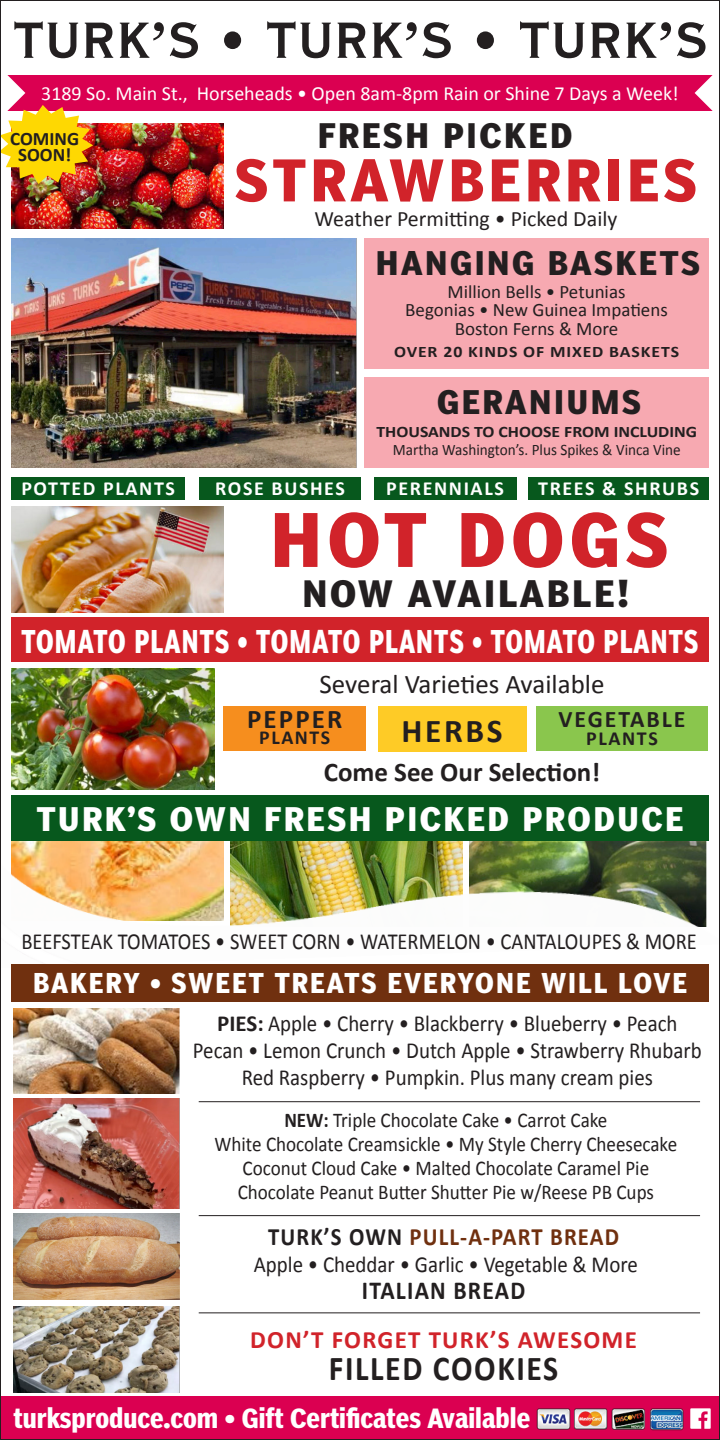
<style>
.page{position:relative;width:720px;height:1440px;background:#fff}
.page>*{position:absolute;margin:0;border:0;box-sizing:border-box;transform-origin:0 0}
.t1{font:700 condensed 72.3px "Poynter Agate Zero";letter-spacing:.08em;color:#d1232a}
.t2{font:67px "Copperplate Thirty BC";color:#231f20}
.t3{font:700 condensed 56.3px "Poynter Agate Zero";letter-spacing:.08em;color:#d1232a}
.t4{font:700 condensed 35.8px "Poynter Agate Zero";letter-spacing:.08em;color:#231f20}
.t5{font:700 35px "Calibri";letter-spacing:.05em;color:#231f20;scale:.91 1}
.t6{font:700 condensed 33.3px "Poynter Agate Zero";letter-spacing:.08em;color:#231f20}
.t7{font:700 33.3px "Calibri";letter-spacing:.08em;color:#231f20}
.t8{font:700 condensed 32px "Poynter Agate Zero";letter-spacing:.08em;color:#fff}
.t9{font:700 condensed 32px "Poynter Agate Zero";letter-spacing:.08em;color:#231f20}
.t10{font:700 condensed 30.9px "Poynter Agate Zero";letter-spacing:.05em;color:#fff;scale:.78 1}
.t11{font:700 27px "Calibri";color:#231f20}
.t12{font:27px "Calibri";color:#231f20}
.t13{font:700 condensed 26.9px "Poynter Agate Zero";letter-spacing:.08em;color:#fff;scale:.95 1}
.t14{font:700 26px "Poynter Agate One Comp";color:#fff;scale:1.04 1}
.t15{font:700 26px "Calibri";letter-spacing:.05em;color:#231f20;scale:.91 1}
.t16{font:700 25px "Calibri";letter-spacing:.05em;color:#70300f;scale:.91 1}
.t17{font:700 25px "Calibri";letter-spacing:.05em;color:#d1232a}
.t18{font:700 23.8px "Calibri";letter-spacing:.08em;color:#231f20}
.t19{font:23px "Calibri";color:#231f20;scale:.91 1}
.t20{font:23px "Calibri";color:#231f20;scale:.89 1}
.t21{font:22px "Calibri";color:#231f20}
.t22{font:21px "Calibri";color:#231f20;scale:.91 1}
.t23{font:20px "Calibri";color:#fff}
.t24{font:700 20px "Calibri";letter-spacing:.08em;color:#fff}
.t25{font:700 20px "Calibri";letter-spacing:.08em;color:#231f20}
.t26{font:700 19.8px "Calibri";letter-spacing:.08em;color:#231f20}
.t27{font:19px "Calibri";color:#231f20}
.t28{font:700 19px "Calibri";color:#231f20}
.t29{font:16px "Calibri";color:#231f20;scale:.95 1}
.t30{font:700 16px "Calibri";color:#231f20;scale:1.11 1}
.t31{font:700 16px "Calibri";letter-spacing:.05em;color:#231f20;scale:1.11 1}
.s1{font-weight:700}
.s2{color:#231f20}
</style>
<div class="page">
<div style="left:0;top:75px;width:720px;height:36px;background:#db0051"></div>
<svg style="left:695px;top:75px;width:23px;height:36px"></svg>
<div style="left:11px;top:618px;width:698px;height:44px;background:#d1232a"></div>
<img style="left:12px;top:239px;width:344px;height:229px">
<div style="left:364px;top:239px;width:345px;height:130px;background:#f7a9b1"></div>
<div style="left:364px;top:377px;width:345px;height:91px;background:#f7a9b1"></div>
<div style="left:199px;top:477px;width:162px;height:23px;background:#07581d"></div>
<div style="left:12px;top:477px;width:173px;height:23px;background:#07581d"></div>
<div style="left:374px;top:477px;width:142px;height:23px;background:#07581d"></div>
<div style="left:528px;top:477px;width:181px;height:23px;background:#07581d"></div>
<img style="left:12px;top:669px;width:202px;height:119px">
<div style="left:224px;top:706px;width:142px;height:45px;background:#f68e1e"></div>
<div style="left:378px;top:707px;width:148px;height:45px;background:#fecb26"></div>
<div style="left:536px;top:706px;width:172px;height:45px;background:#8ac64d"></div>
<div style="left:0;top:1396px;width:720px;height:44px;background:#db0051"></div>
<img style="left:690px;top:1408px;width:21px;height:21px">
<img style="left:11px;top:788px;width:698px;height:180px">
<img style="left:13px;top:1008px;width:167px;height:86px">
<img style="left:13px;top:1307px;width:167px;height:85px">
<img style="left:13px;top:1099px;width:167px;height:109px">
<img style="left:13px;top:1214px;width:167px;height:85px">
<img style="left:537px;top:1408px;width:147px;height:22px">
<hr style="left:199px;top:1101px;width:501px;height:1px;background:#231f20">
<hr style="left:199px;top:1215px;width:501px;height:1px;background:#231f20">
<hr style="left:199px;top:1312px;width:501px;height:1px;background:#231f20">
<div style="left:12px;top:795px;width:697px;height:45px;background:#07581d"></div>
<div style="left:12px;top:964px;width:697px;height:37px;background:#70300f"></div>
<img style="left:12px;top:123px;width:212px;height:106px">
<img style="left:2px;top:75px;width:91px;height:109px">
<img style="left:12px;top:507px;width:212px;height:106px">
<p class="t2" style="left:12px;top:8px;width:697px">TURK’S • TURK’S • TURK’S</p>
<p class="t23" style="left:41px;top:80px;width:639px">3189 So. Main St., Horseheads • Open 8am-8pm Rain or Shine 7 Days a Week!</p>
<p class="t28" style="left:10px;top:126px;width:71px">COMING</p>
<p class="t28" style="left:18px;top:142px;width:55px">SOON!</p>
<p class="t6" style="left:318px;top:115px;width:256px">FRESH PICKED</p>
<p class="t3" style="left:235px;top:147px;width:463px">STRAWBERRIES</p>
<p class="t21" style="left:314px;top:204px;width:304px">Weather Permitting • Picked Daily</p>
<p class="t9" style="left:376px;top:244px;width:326px">HANGING BASKETS</p>
<p class="t27" style="left:448px;top:280px;width:179px">Million Bells • Petunias</p>
<p class="t27" style="left:405px;top:298px;width:264px">Begonias • New Guinea Impatiens</p>
<p class="t27" style="left:455px;top:316px;width:165px">Boston Ferns &amp; More</p>
<p class="t31" style="left:394px;top:341px;width:258px">OVER 20 KINDS OF MIXED BASKETS</p>
<p class="t9" style="left:437px;top:383px;width:205px">GERANIUMS</p>
<p class="t30" style="left:376px;top:422px;width:291px">THOUSANDS TO CHOOSE FROM INCLUDING</p>
<p class="t29" style="left:393px;top:440px;width:305px">Martha Washington’s. Plus Spikes &amp; Vinca Vine</p>
<p class="t24" style="left:21px;top:476px;width:155px">POTTED PLANTS</p>
<p class="t24" style="left:215px;top:476px;width:131px">ROSE BUSHES</p>
<p class="t24" style="left:386px;top:476px;width:119px">PERENNIALS</p>
<p class="t24" style="left:538px;top:476px;width:162px">TREES &amp; SHRUBS</p>
<p class="t1" style="left:271px;top:497px;width:399px">HOT DOGS</p>
<p class="t4" style="left:302px;top:572px;width:329px">NOW AVAILABLE!</p>
<p class="t10" style="left:22px;top:623px;width:869px">TOMATO PLANTS • TOMATO PLANTS • TOMATO PLANTS</p>
<p class="t12" style="left:320px;top:667px;width:286px">Several Varieties Available</p>
<p class="t11" style="left:247px;top:702px;width:97px">PEPPER</p>
<p class="t26" style="left:259px;top:725px;width:73px">PLANTS</p>
<p class="t7" style="left:401px;top:709px;width:103px">HERBS</p>
<p class="t18" style="left:559px;top:704px;width:128px">VEGETABLE</p>
<p class="t25" style="left:586px;top:726px;width:73px">PLANTS</p>
<p class="t11" style="left:324px;top:755px;width:278px">Come See Our Selection!</p>
<p class="t8" style="left:37px;top:800px;width:648px">TURK’S OWN FRESH PICKED PRODUCE</p>
<p class="t20" style="left:21px;top:927px;width:760px">BEEFSTEAK TOMATOES • SWEET CORN • WATERMELON • CANTALOUPES &amp; MORE</p>
<p class="t13" style="left:33px;top:967px;width:690px">BAKERY • SWEET TREATS EVERYONE WILL LOVE</p>
<p class="t19" style="left:217px;top:1008px;width:507px"><span class="s1">PIES:</span> Apple • Cherry • Blackberry • Blueberry • Peach</p>
<p class="t19" style="left:193px;top:1035px;width:561px">Pecan • Lemon Crunch • Dutch Apple • Strawberry Rhubarb</p>
<p class="t19" style="left:242px;top:1062px;width:453px">Red Raspberry • Pumpkin. Plus many cream pies</p>
<p class="t22" style="left:284px;top:1107px;width:357px"><span class="s1">NEW:</span> Triple Chocolate Cake • Carrot Cake</p>
<p class="t22" style="left:215px;top:1131px;width:510px">White Chocolate Creamsickle • My Style Cherry Cheesecake</p>
<p class="t22" style="left:242px;top:1155px;width:448px">Coconut Cloud Cake • Malted Chocolate Caramel Pie</p>
<p class="t22" style="left:238px;top:1179px;width:459px">Chocolate Peanut Butter Shutter Pie w/Reese PB Cups</p>
<p class="t16" style="left:268px;top:1220px;width:387px"><span class="s2">TURK’S OWN</span> PULL-A-PART BREAD</p>
<p class="t19" style="left:254px;top:1250px;width:424px">Apple • Cheddar • Garlic • Vegetable &amp; More</p>
<p class="t15" style="left:362px;top:1273px;width:181px">ITALIAN BREAD</p>
<p class="t17" style="left:250px;top:1324px;width:388px">DON’T FORGET TURK’S AWESOME</p>
<p class="t5" style="left:329px;top:1346px;width:254px">FILLED COOKIES</p>
<p class="t14" style="left:13px;top:1403px;width:498px">turksproduce.com • Gift Certificates Available</p>
</div>
